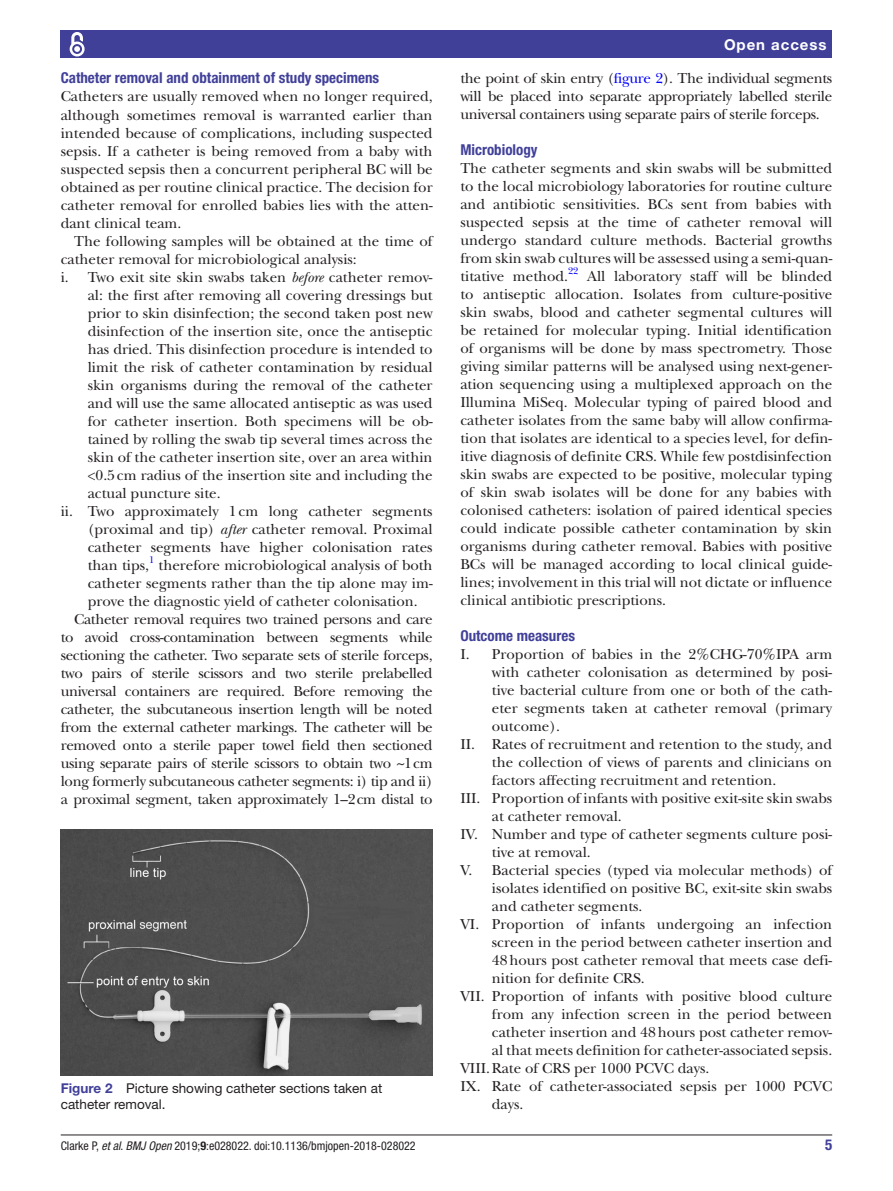
<style>
.page{position:relative;width:893px;height:1191px;background:#fff}
.page>*{position:absolute;margin:0;border:0;box-sizing:border-box;transform-origin:0 0}
.t1{font:15px/18px "New Baskerville";color:#231f20;text-align:justify}
.t2{font:15px "New Baskerville";letter-spacing:-.02em;color:#231f20}
.t3{font:15px "New Baskerville";letter-spacing:-.025em;color:#231f20}
.t4{font:700 condensed 15px "Helvetica Neue LT Std";color:#414099}
.t5{font:700 15px "Helvetica Neue LT Std";letter-spacing:.065em;color:#fff}
.t6{font:13.5px/16.2px "Helvetica Neue LT Std";color:#231f20}
.t7{font:condensed 12px "Helvetica Neue LT Std";color:#231f20}
.t8{font:9.9px "New Baskerville";color:#00f}
.s1{font-style:italic}
.s2{font-weight:700;color:#414099}
.s3{color:#00f}
.s4{font-weight:700}
</style>
<div class="page">
<hr style="left:61px;top:1134px;width:771px;height:1px;background:#231f20">
<div style="left:61px;top:31px;width:771px;height:27px;background:#414099"></div>
<svg style="left:69px;top:32px;width:16px;height:25px"></svg>
<img style="left:61px;top:829px;width:372px;height:246px">
<p class="t4" style="left:61px;top:69px;width:320px">Catheter removal and obtainment of study specimens</p>
<p class="t1" style="left:61px;top:88px;width:373px">Catheters are usually removed when no longer required, although sometimes removal is warranted earlier than intended because of complications, including suspected sepsis. If a catheter is being removed from a baby with suspected sepsis then a concurrent peripheral BC will be obtained as per routine clinical practice. The decision for catheter removal for enrolled babies lies with the atten&shy;dant clinical team.</p>
<p class="t1" style="left:74px;top:232px;width:360px">The following samples will be obtained at the time of</p>
<p class="t1" style="left:61px;top:250px;width:298px">catheter removal for microbiological analysis:</p>
<p class="t1" style="left:61px;top:268px;width:373px">i. Two exit site skin swabs taken <span class="s1">before</span> catheter remov-</p>
<p class="t1" style="left:88px;top:286px;width:346px">al: the first after removing all covering dressings but</p>
<p class="t1" style="left:88px;top:304px;width:346px">prior to skin disinfection; the second taken post new</p>
<p class="t1" style="left:88px;top:322px;width:346px">disinfection of the insertion site, once the antiseptic</p>
<p class="t1" style="left:88px;top:340px;width:346px">has dried. This disinfection procedure is intended to</p>
<p class="t1" style="left:88px;top:358px;width:346px">limit the risk of catheter contamination by residual</p>
<p class="t1" style="left:88px;top:376px;width:346px">skin organisms during the removal of the catheter</p>
<p class="t1" style="left:88px;top:394px;width:346px">and will use the same allocated antiseptic as was used</p>
<p class="t1" style="left:88px;top:412px;width:346px">for catheter insertion. Both specimens will be ob-</p>
<p class="t1" style="left:88px;top:430px;width:346px">tained by rolling the swab tip several times across the</p>
<p class="t1" style="left:88px;top:448px;width:346px">skin of the catheter insertion site, over an area within</p>
<p class="t1" style="left:88px;top:466px;width:346px">&lt;0.5cm radius of the insertion site and including the</p>
<p class="t1" style="left:88px;top:484px;width:134px">actual puncture site.</p>
<p class="t1" style="left:61px;top:502px;width:373px">ii. Two approximately 1cm long catheter segments</p>
<p class="t1" style="left:88px;top:520px;width:346px">(proximal and tip) <span class="s1">after</span> catheter removal. Proximal</p>
<p class="t1" style="left:88px;top:538px;width:346px">catheter segments have higher colonisation rates</p>
<p class="t1" style="left:88px;top:556px;width:63px">than tips,</p>
<p class="t8" style="left:149px;top:554px;width:7px">1</p>
<p class="t1" style="left:159px;top:556px;width:275px">therefore microbiological analysis of both</p>
<p class="t1" style="left:88px;top:574px;width:346px">catheter segments rather than the tip alone may im-</p>
<p class="t1" style="left:88px;top:592px;width:331px">prove the diagnostic yield of catheter colonisation.</p>
<p class="t2" style="left:74px;top:610px;width:360px">Catheter removal requires two trained persons and care</p>
<p class="t2" style="left:61px;top:628px;width:373px">to avoid cross-contamination between segments while</p>
<p class="t2" style="left:61px;top:646px;width:373px">sectioning the catheter. Two separate sets of sterile forceps,</p>
<p class="t2" style="left:61px;top:664px;width:373px">two pairs of sterile scissors and two sterile prelabelled</p>
<p class="t3" style="left:61px;top:682px;width:373px">universal containers are required. Before removing the</p>
<p class="t2" style="left:61px;top:700px;width:373px">catheter, the subcutaneous insertion length will be noted</p>
<p class="t2" style="left:61px;top:718px;width:373px">from the external catheter markings. The catheter will be</p>
<p class="t2" style="left:61px;top:736px;width:373px">removed onto a sterile paper towel field then sectioned</p>
<p class="t2" style="left:61px;top:754px;width:373px">using separate pairs of sterile scissors to obtain two ~1cm</p>
<p class="t3" style="left:61px;top:772px;width:373px">long formerly subcutaneous catheter segments: i) tip and ii)</p>
<p class="t3" style="left:61px;top:790px;width:373px">a proximal segment, taken approximately 1–2cm distal to</p>
<p class="t6" style="left:61px;top:1080px;width:323px"><span class="s2">Figure 2</span> Picture showing catheter sections taken at catheter removal.</p>
<p class="t5" style="left:724px;top:35px;width:104px">Open access</p>
<p class="t1" style="left:460px;top:69px;width:373px">the point of skin entry (<span class="s3">figure 2</span>). The individual segments will be placed into separate appropriately labelled sterile universal containers using separate pairs of sterile forceps.</p>
<p class="t4" style="left:460px;top:141px;width:79px">Microbiology</p>
<p class="t1" style="left:460px;top:159px;width:373px">The catheter segments and skin swabs will be submitted to the local microbiology laboratories for routine culture and antibiotic sensitivities. BCs sent from babies with suspected sepsis at the time of catheter removal will undergo standard culture methods. Bacterial growths from skin swab cultures will be assessed using a semi-quan&shy;titative method.</p>
<p class="t8" style="left:568px;top:265px;width:12px">22</p>
<p class="t1" style="left:460px;top:267px;width:373px;text-indent:127px">All laboratory staff will be blinded to antiseptic allocation. Isolates from culture-positive skin swabs, blood and catheter segmental cultures will be retained for molecular typing. Initial identification of organisms will be done by mass spectrometry. Those giving similar patterns will be analysed using next-gener&shy;ation sequencing using a multiplexed approach on the Illumina MiSeq. Molecular typing of paired blood and catheter isolates from the same baby will allow confirma&shy;tion that isolates are identical to a species level, for defin&shy;itive diagnosis of definite CRS. While few postdisinfection skin swabs are expected to be positive, molecular typing of skin swab isolates will be done for any babies with colonised catheters: isolation of paired identical species could indicate possible catheter contamination by skin organisms during catheter removal. Babies with positive BCs will be managed according to local clinical guide&shy;lines; involvement in this trial will not dictate or influence clinical antibiotic prescriptions.</p>
<p class="t4" style="left:460px;top:627px;width:116px">Outcome measures</p>
<p class="t1" style="left:460px;top:645px;width:373px">I. Proportion of babies in the 2%CHG-70%IPA arm</p>
<p class="t1" style="left:492px;top:663px;width:342px">with catheter colonisation as determined by posi-</p>
<p class="t1" style="left:492px;top:681px;width:342px">tive bacterial culture from one or both of the cath-</p>
<p class="t1" style="left:492px;top:699px;width:342px">eter segments taken at catheter removal (primary</p>
<p class="t1" style="left:492px;top:717px;width:70px">outcome).</p>
<p class="t1" style="left:460px;top:735px;width:373px">II. Rates of recruitment and retention to the study, and</p>
<p class="t1" style="left:492px;top:753px;width:342px">the collection of views of parents and clinicians on</p>
<p class="t1" style="left:492px;top:771px;width:286px">factors affecting recruitment and retention.</p>
<p class="t1" style="left:460px;top:789px;width:373px">III. Proportion of infants with positive exit-site skin swabs</p>
<p class="t1" style="left:492px;top:807px;width:131px">at catheter removal.</p>
<p class="t1" style="left:460px;top:825px;width:373px">IV. Number and type of catheter segments culture posi-</p>
<p class="t1" style="left:492px;top:843px;width:100px">tive at removal.</p>
<p class="t1" style="left:460px;top:861px;width:373px">V. Bacterial species (typed via molecular methods) of</p>
<p class="t1" style="left:492px;top:879px;width:342px">isolates identified on positive BC, exit-site skin swabs</p>
<p class="t1" style="left:492px;top:897px;width:152px">and catheter segments.</p>
<p class="t1" style="left:460px;top:915px;width:373px">VI. Proportion of infants undergoing an infection</p>
<p class="t1" style="left:492px;top:933px;width:342px">screen in the period between catheter insertion and</p>
<p class="t1" style="left:492px;top:951px;width:342px">48hours post catheter removal that meets case defi-</p>
<p class="t1" style="left:492px;top:969px;width:154px">nition for definite CRS.</p>
<p class="t1" style="left:460px;top:987px;width:373px">VII. Proportion of infants with positive blood culture</p>
<p class="t1" style="left:492px;top:1005px;width:342px">from any infection screen in the period between</p>
<p class="t1" style="left:492px;top:1023px;width:342px">catheter insertion and 48hours post catheter remov-</p>
<p class="t1" style="left:492px;top:1041px;width:342px">al that meets definition for catheter-associated sepsis.</p>
<p class="t1" style="left:460px;top:1059px;width:250px">VIII.Rate of CRS per 1000 PCVC days.</p>
<p class="t1" style="left:460px;top:1077px;width:373px">IX. Rate of catheter-associated sepsis per 1000 PCVC</p>
<p class="t1" style="left:492px;top:1095px;width:33px">days.</p>
<p class="t7" style="left:61px;top:1138px;width:356px">Clarke P, <span class="s1">et al</span>. <span class="s1">BMJ Open</span> 2019;<span class="s4">9</span>:e028022. doi:10.1136/bmjopen-2018-028022</p>
<p class="t4" style="left:825px;top:1135px;width:9px">5</p>
</div>
